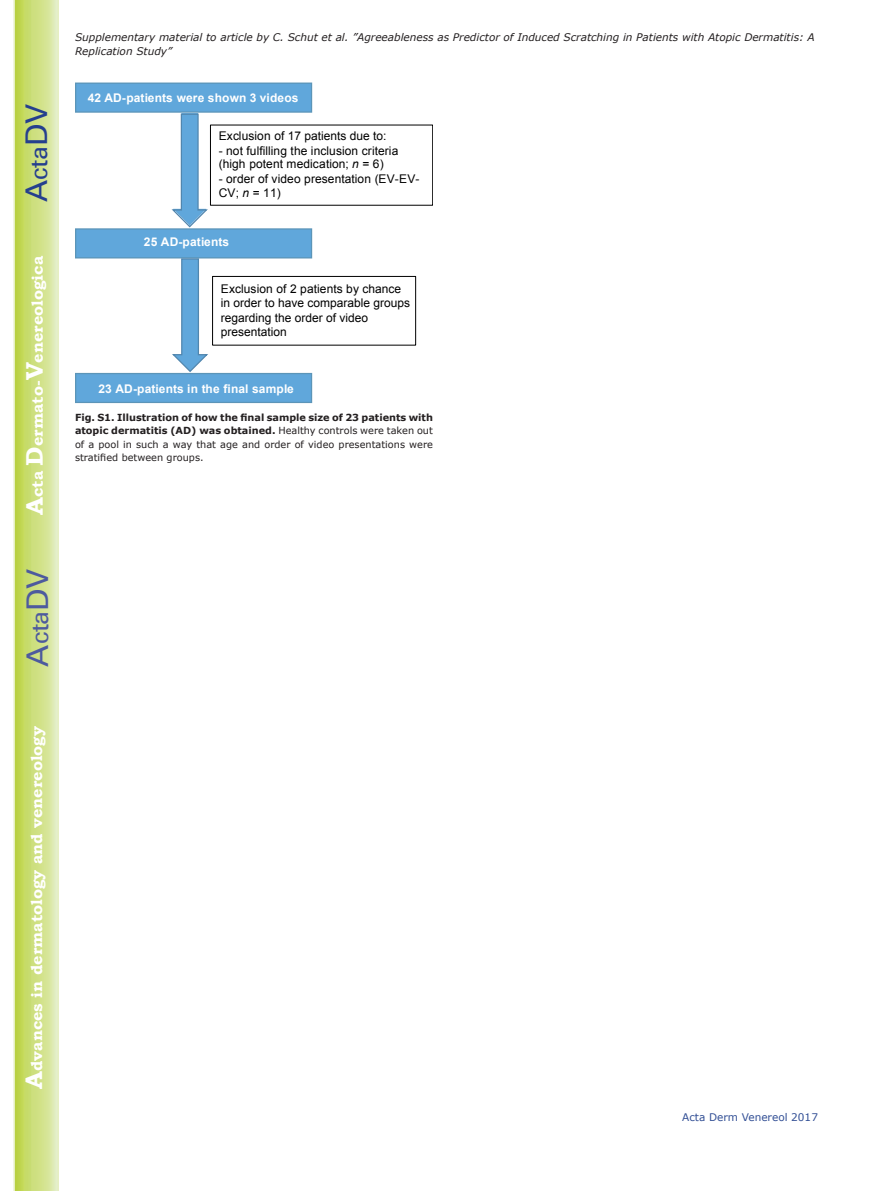
<style>
.page{position:relative;width:893px;height:1191px;background:#fff}
.page>*{position:absolute;margin:0;border:0;box-sizing:border-box;transform-origin:0 0}
.t1{font:30px "Univers";color:#4d5a9e}
.t2{font:30px "Univers";color:#253f8e}
.t3{font:700 15.75px "Bookman Old Style";color:#fff}
.t4{font:12px/14.4px "Arial";color:#000}
.t5{font:700 12px "Arial";letter-spacing:.01em;color:#fff}
.t6{font:italic 10.5px/13.5px "Verdana";color:#231f20}
.t7{font:10.5px "Verdana";color:#324f95}
.t8{font:9.75px/13.5px "Verdana";color:#231f20;text-align:justify}
.s1{font-size:24px}
.s2{font-style:italic}
.s3{font-weight:700}
</style>
<div class="page">
<svg style="left:14px;top:0;width:45px;height:1191px;background:#cfe084"></svg>
<div style="left:76px;top:83px;width:236px;height:29px;background:#60a7db"></div>
<div style="left:75px;top:83px;width:237px;height:30px;border:1px solid #5c95b8"></div>
<svg style="left:171px;top:113px;width:37px;height:115px"></svg>
<div style="left:76px;top:229px;width:236px;height:29px;background:#60a7db"></div>
<div style="left:75px;top:228px;width:237px;height:30px;border:1px solid #5c95b8"></div>
<svg style="left:172px;top:258px;width:38px;height:115px"></svg>
<div style="left:212px;top:276px;width:204px;height:69px;border:1px solid #000"></div>
<div style="left:76px;top:373px;width:236px;height:29px;background:#60a7db"></div>
<div style="left:75px;top:373px;width:237px;height:30px;border:1px solid #5c95b8"></div>
<h1 class="t2" style="left:19px;top:202px;width:100px;rotate:-90deg">A<span class="s1">cta</span>DV</h1>
<h2 class="t3" style="left:28px;top:515px;width:260px;rotate:-90deg"><span class="s1">A</span>cta <span class="s1">D</span>ermato-<span class="s1">V</span>enereologica</h2>
<h1 class="t1" style="left:20px;top:666px;width:100px;rotate:-90deg">A<span class="s1">cta</span>DV</h1>
<h2 class="t3" style="left:27px;top:1088px;width:364px;rotate:-90deg"><span class="s1">A</span>dvances in dermatology and venereology</h2>
<p class="t6" style="left:75px;top:31px;width:741px">Supplementary material to article by C. Schut et al. ”Agreeableness as Predictor of Induced Scratching in Patients with Atopic Dermatitis: A<br>Replication Study”</p>
<p class="t5" style="left:88px;top:89px;width:212px">42 AD-patients were shown 3 videos</p>
<p class="t4" style="left:219px;top:129px;width:169px">Exclusion of 17 patients due to:</p>
<p class="t4" style="left:219px;top:144px;width:181px;line-height:13.8px">- not fulfilling the inclusion criteria (high potent medication; <span class="s2">n</span> = 6)</p>
<p class="t4" style="left:219px;top:171px;width:202px">- order of video presentation (EV-EV-<br>CV; <span class="s2">n</span> = 11)</p>
<p class="t5" style="left:144px;top:234px;width:87px">25 AD-patients</p>
<p class="t4" style="left:221px;top:282px;width:191px">Exclusion of 2 patients by chance in order to have comparable groups regarding the order of video presentation</p>
<p class="t5" style="left:98px;top:381px;width:197px">23 AD-patients in the final sample</p>
<p class="t8" style="left:75px;top:410px;width:359px"><span class="s3">Fig. S1. Illustration of how the final sample size of 23 patients with atopic dermatitis (AD) was obtained.</span> Healthy controls were taken out of a pool in such a way that age and order of video presentations were stratified between groups.</p>
<p class="t7" style="left:682px;top:1109px;width:137px">Acta Derm Venereol 2017</p>
</div>
